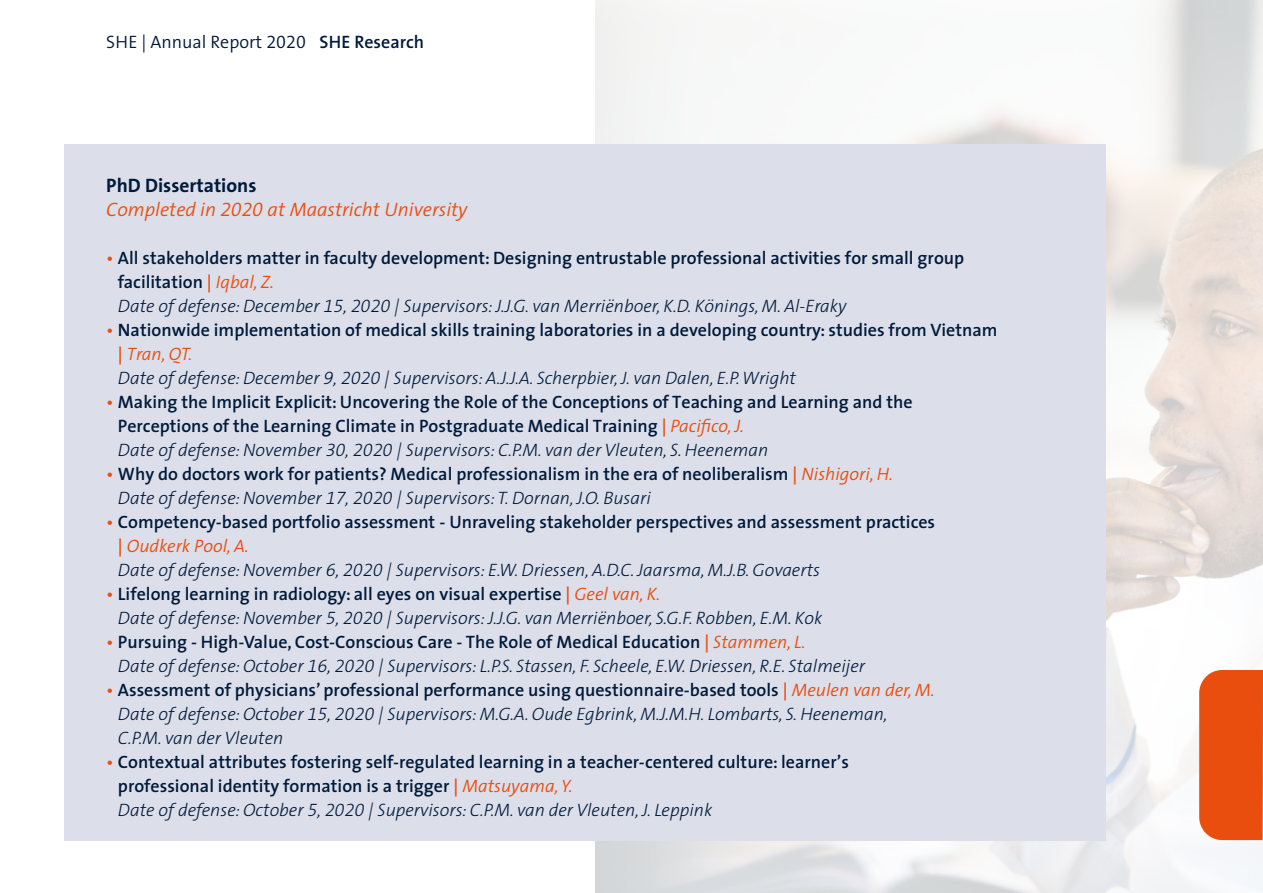
<style>
.page{position:relative;width:1263px;height:893px;background:#fff}
.page>*{position:absolute;margin:0;border:0;box-sizing:border-box;transform-origin:0 0}
.t1{font:italic 300 19.5px/24px "The Sans";color:#e94e0f}
.t2{font:600 18px/24px "The Sans";color:#001a3b}
.t3{font:italic 300 18px/24px "The Sans";color:#001a3b}
.t4{font:300 18px "The Sans";color:#001a3b}
.s1{font-family:"The Sans Semi Light Expert";font-weight:400}
.s2{font-weight:600}
.s3{font-weight:700;font-style:normal;color:#001a3b}
.s4{font-family:"The Sans Semi Light Italic Exp";font-weight:400;font-style:normal}
.s5{font-weight:400;color:#e94e0f}
.s6{color:#e94e0f}
.s7{font-weight:300;font-style:italic;color:#e94e0f}
.s8{font-weight:300;font-style:italic}
.s9{font-family:"The Sans Light Italic Exp";font-weight:400}
.s10{font-weight:400;font-style:normal;color:#e94e0f}
.s11{font-weight:600;font-style:normal}
.s12{font-weight:600;font-style:normal;color:#e94e0f}
.s13{font-family:"The Sans Light Italic Exp";font-weight:400;font-style:normal}
</style>
<div class="page">
<img style="left:595px;top:0;width:668px;height:893px">
<div style="left:64px;top:144px;width:1042px;height:696px;background:#dcdfea"></div>
<div style="left:1199px;top:670px;width:64px;height:170px;background:#e94e0f"></div>
<p class="t4" style="left:106px;top:27px;width:319px">SHE | Annual Report <span class="s1">2020</span> <span class="s2">SHE Research</span></p>
<p class="t1" style="left:106px;top:173px;width:363px"><span class="s3">PhD Dissertations<br></span>Completed in <span class="s4">2020</span> at Maastricht University</p>
<p class="t2" style="left:118px;top:245px;width:848px;text-indent:-12px"><span class="s5">•</span> All stakeholders matter in faculty development: Designing entrustable professional activities for small group facilitation <span class="s6">|</span> <span class="s7">Iqbal, Z.<br></span><span class="s8">Date of defense: December</span> <span class="s9">15, 2020</span> <span class="s8">| Supervisors: J.J.G. van Merriënboer, K.D. Könings, M. Al-Eraky</span></p>
<p class="t2" style="left:118px;top:317px;width:881px;text-indent:-12px"><span class="s5">•</span> Nationwide implementation of medical skills training laboratories in a developing country: studies from Vietnam <span class="s6">|</span> <span class="s7">Tran, QT.<br></span><span class="s8">Date of defense: December</span> <span class="s9">9, 2020</span> <span class="s8">| Supervisors: A.J.J.A. Scherpbier, J. van Dalen, E.P. Wright</span></p>
<p class="t2" style="left:118px;top:389px;width:796px;text-indent:-12px"><span class="s5">•</span> Making the Implicit Explicit: Uncovering the Role of the Conceptions of Teaching and Learning and the<br>Perceptions of the Learning Climate in Postgraduate Medical Training <span class="s6">|</span> <span class="s7">Pacifico, J.<br></span><span class="s8">Date of defense: November</span> <span class="s9">30, 2020</span> <span class="s8">| Supervisors: C.P.M. van der Vleuten, S. Heeneman</span></p>
<p class="t2" style="left:118px;top:461px;width:777px;text-indent:-12px"><span class="s5">•</span> Why do doctors work for patients? Medical professionalism in the era of neoliberalism <span class="s6">|</span> <span class="s7">Nishigori, H.<br></span><span class="s8">Date of defense: November</span> <span class="s9">17, 2020</span> <span class="s8">| Supervisors: T. Dornan, J.O. Busari</span></p>
<p class="t2" style="left:118px;top:509px;width:819px;text-indent:-12px"><span class="s5">•</span> Competency-based portfolio assessment - Unraveling stakeholder perspectives and assessment practices <span class="s6">|</span> <span class="s7">Oudkerk Pool, A.<br></span><span class="s8">Date of defense: November</span> <span class="s9">6, 2020</span> <span class="s8">| Supervisors: E.W. Driessen, A.D.C. Jaarsma, M.J.B. Govaerts</span></p>
<p class="t3" style="left:118px;top:581px;width:706px;text-indent:-12px"><span class="s10">•</span> <span class="s11">Lifelong learning in radiology: all eyes on visual expertise</span> <span class="s12">|</span> <span class="s6">Geel van, K.<br></span>Date of defense: November <span class="s13">5, 2020</span> | Supervisors: J.J.G. van Merriënboer, S.G.F. Robben, E.M. Kok</p>
<p class="t3" style="left:118px;top:629px;width:749px;text-indent:-12px"><span class="s10">•</span> <span class="s11">Pursuing - High-Value, Cost-Conscious Care - The Role of Medical Education</span> <span class="s12">|</span> <span class="s6">Stammen, L.<br></span>Date of defense: October <span class="s13">16, 2020</span> | Supervisors: L.P.S. Stassen, F. Scheele, E.W. Driessen, R.E. Stalmeijer</p>
<p class="t3" style="left:118px;top:677px;width:818px;text-indent:-12px"><span class="s10">•</span> <span class="s11">Assessment of physicians’ professional performance using questionnaire-based tools</span> <span class="s12">|</span> <span class="s6">Meulen van der, M.<br></span>Date of defense: October <span class="s13">15, 2020</span> | Supervisors: M.G.A. Oude Egbrink, M.J.M.H. Lombarts, S. Heeneman,<br>C.P.M. van der Vleuten</p>
<p class="t2" style="left:118px;top:749px;width:732px;text-indent:-12px"><span class="s5">•</span> Contextual attributes fostering self-regulated learning in a teacher-centered culture: learner’s professional identity formation is a trigger <span class="s6">|</span> <span class="s7">Matsuyama, Y.<br></span><span class="s8">Date of defense: October</span> <span class="s9">5, 2020</span> <span class="s8">| Supervisors: C.P.M. van der Vleuten, J. Leppink</span></p>
</div>
